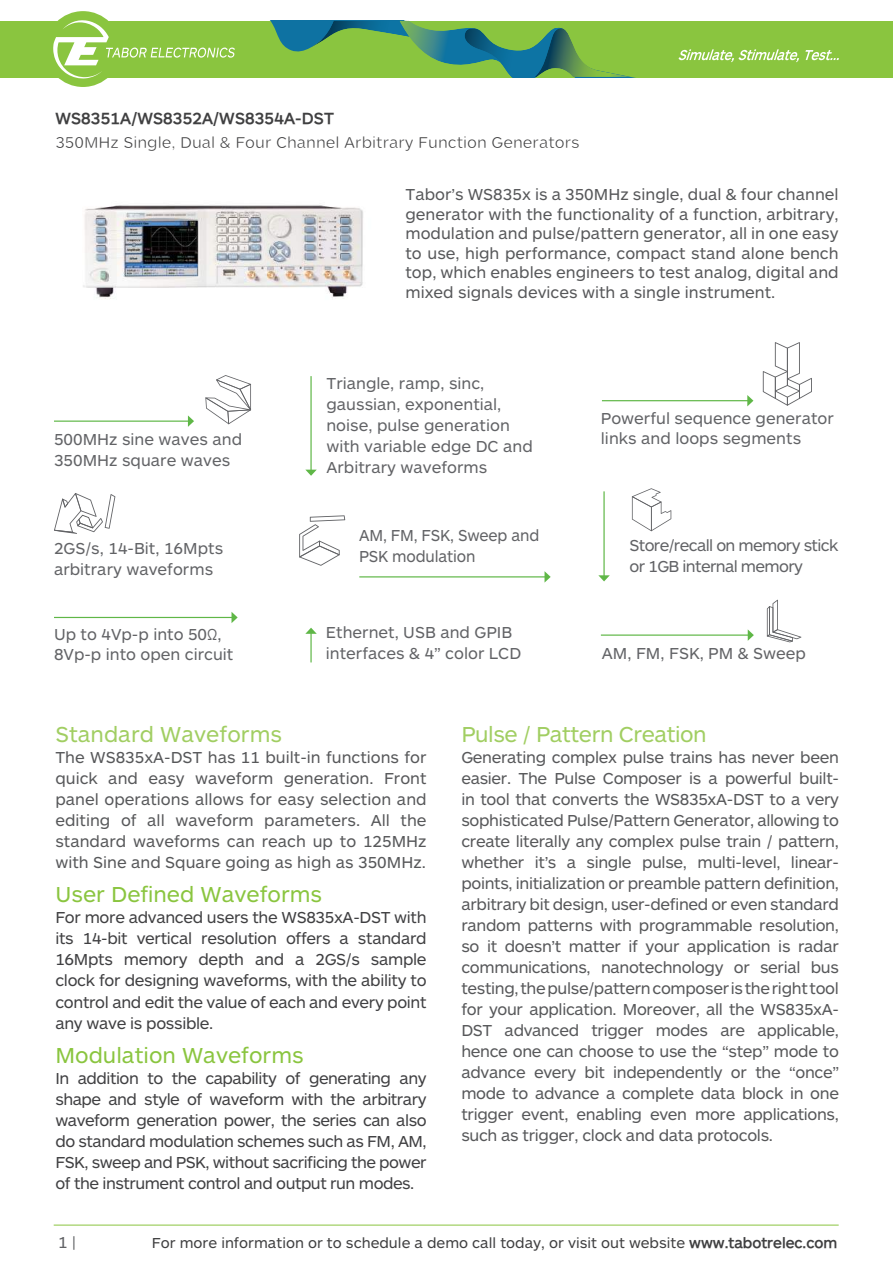
<style>
.page{position:relative;width:893px;height:1263px;background:#fff}
.page>*{position:absolute;margin:0;border:0;box-sizing:border-box;transform-origin:0 0}
.t1{font:22.5px "Solo Sans";color:#8ac53f}
.t2{font:22.5px "Solo Sans";letter-spacing:-.02em;color:#a1ce62}
.t3{font:22.5px "Solo Sans";color:#a1ce62}
.t4{font:16.5px/21px "Solo Sans";color:#57585a;text-align:justify}
.t5{font:16.5px/21px "Solo Sans";letter-spacing:-.025em;color:#404042;text-align:justify}
.t6{font:16.5px/21px "Solo Sans";color:#626366}
.t7{font:300 16.5px "Solo Sans";color:#404041}
.t8{font:16.5px/21px "Solo Sans";letter-spacing:-.04em;color:#626366}
.t9{font:16.5px/21px "Solo Sans";color:#626366;scale:.95 1}
.t10{font:700 16.5px "Solo Sans";letter-spacing:.01em;color:#404041}
.t11{font:15px "Solo Sans";color:#404041}
.s1{font-weight:700}
</style>
<div class="page">
<div style="left:0;top:21px;width:893px;height:56px;background:#8ac53f"></div>
<div style="left:45px;top:11px;width:76px;height:76px;background:#8ac53f;border-radius:50%"></div>
<svg style="left:679px;top:49px;width:120px;height:13px"></svg>
<svg style="left:805px;top:50px;width:34px;height:10px"></svg>
<svg style="left:53px;top:20px;width:618px;height:59px"></svg>
<img style="left:308px;top:21px;width:91px;height:28px">
<img style="left:399px;top:21px;width:102px;height:44px">
<img style="left:465px;top:28px;width:70px;height:49px">
<img style="left:535px;top:28px;width:96px;height:49px">
<hr style="left:54px;top:1225px;width:785px;height:1px;background:#8ac53f">
<svg style="left:205px;top:375px;width:46px;height:49px"></svg>
<svg style="left:54px;top:493px;width:61px;height:41px"></svg>
<svg style="left:767px;top:600px;width:34px;height:42px"></svg>
<svg style="left:632px;top:488px;width:39px;height:43px"></svg>
<svg style="left:299px;top:515px;width:46px;height:51px"></svg>
<svg style="left:763px;top:342px;width:49px;height:64px"></svg>
<hr style="left:54px;top:420px;width:135px;height:2px;background:#5fb747">
<svg style="left:188px;top:415px;width:6px;height:12px"></svg>
<hr style="left:54px;top:617px;width:178px;height:1px;background:#5fb747">
<svg style="left:232px;top:612px;width:6px;height:11px"></svg>
<hr style="left:602px;top:400px;width:146px;height:1px;background:#5fb747">
<svg style="left:747px;top:395px;width:6px;height:11px"></svg>
<hr style="left:601px;top:634px;width:147px;height:2px;background:#5fb747">
<svg style="left:748px;top:629px;width:6px;height:12px"></svg>
<hr style="left:359px;top:576px;width:186px;height:1px;background:#5fb747">
<svg style="left:544px;top:571px;width:7px;height:12px"></svg>
<hr style="left:310px;top:376px;width:2px;height:94px;background:#5fb747">
<svg style="left:305px;top:470px;width:12px;height:6px"></svg>
<hr style="left:310px;top:633px;width:2px;height:29px;background:#5fb747">
<svg style="left:305px;top:628px;width:12px;height:6px"></svg>
<hr style="left:603px;top:491px;width:2px;height:85px;background:#5fb747">
<svg style="left:598px;top:575px;width:12px;height:6px"></svg>
<img style="left:83px;top:205px;width:280px;height:94px">
<p class="t10" style="left:55px;top:111px;width:280px">WS8351A/WS8352A/WS8354A-DST</p>
<p class="t7" style="left:55px;top:134px;width:526px">350MHz Single, Dual &amp; Four Channel Arbitrary Function Generators</p>
<p class="t6" style="left:54px;top:429px;width:190px">500MHz sine waves and<br>350MHz square waves</p>
<p class="t6" style="left:54px;top:539px;width:171px">2GS/s, 14-Bit, 16Mpts arbitrary waveforms</p>
<p class="t6" style="left:54px;top:626px;width:181px;line-height:19.5px">Up to 4Vp-p into 50Ω,<br>8Vp-p into open circuit</p>
<p class="t4" style="left:405px;top:186px;width:435px;line-height:19.5px">Tabor’s WS835x is a 350MHz single, dual &amp; four channel generator with the functionality of a function, arbitrary, modulation and pulse/pattern generator, all in one easy to use, high performance, compact stand alone bench top, which enables engineers to test analog, digital and mixed signals devices with a single instrument.</p>
<p class="t6" style="left:326px;top:374px;width:208px">Triangle, ramp, sinc, gaussian, exponential, noise, pulse generation with variable edge DC and<br>Arbitrary waveforms</p>
<p class="t9" style="left:359px;top:526px;width:191px">AM, FM, FSK, Sweep and<br>PSK modulation</p>
<p class="t6" style="left:326px;top:623px;width:197px">Ethernet, USB and GPIB interfaces &amp; 4” color LCD</p>
<p class="t6" style="left:601px;top:410px;width:235px;line-height:19.5px">Powerful sequence generator links and loops segments</p>
<p class="t8" style="left:630px;top:536px;width:210px">Store/recall on memory stick or 1GB internal memory</p>
<p class="t6" style="left:602px;top:644px;width:206px">AM, FM, FSK, PM &amp; Sweep</p>
<h1 class="t3" style="left:55px;top:725px;width:228px">Standard Waveforms</h1>
<p class="t4" style="left:55px;top:748px;width:373px">The WS835xA-DST has 11 built-in functions for quick and easy waveform generation. Front panel operations allows for easy selection and editing of all waveform parameters. All the standard waveforms can reach up to 125MHz with Sine and Square going as high as 350MHz.</p>
<h1 class="t1" style="left:55px;top:886px;width:268px">User Defined Waveforms</h1>
<p class="t5" style="left:55px;top:908px;width:373px">For more advanced users the WS835xA-DST with its 14-bit vertical resolution offers a standard 16Mpts memory depth and a 2GS/s sample clock for designing waveforms, with the ability to control and edit the value of each and every point any wave is possible.</p>
<h1 class="t1" style="left:55px;top:1046px;width:250px">Modulation Waveforms</h1>
<p class="t5" style="left:55px;top:1069px;width:373px">In addition to the capability of generating any shape and style of waveform with the arbitrary waveform generation power, the series can also do standard modulation schemes such as FM, AM, FSK, sweep and PSK, without sacrificing the power of the instrument control and output run modes.</p>
<h1 class="t2" style="left:461px;top:725px;width:247px">Pulse / Pattern Creation</h1>
<p class="t4" style="left:461px;top:748px;width:379px">Generating complex pulse trains has never been easier. The Pulse Composer is a powerful built&shy;in tool that converts the WS835xA-DST to a very sophisticated Pulse/Pattern Generator, allowing to create literally any complex pulse train / pattern, whether it’s a single pulse, multi-level, linear&shy;points, initialization or preamble pattern definition, arbitrary bit design, user-defined or even standard random patterns with programmable resolution, so it doesn’t matter if your application is radar communications, nanotechnology or serial bus testing, the pulse/pattern composer is the right tool for your application. Moreover, all the WS835xA-DST advanced trigger modes are applicable, hence one can choose to use the “step” mode to advance every bit independently or the “once” mode to advance a complete data block in one trigger event, enabling even more applications, such as trigger, clock and data protocols.</p>
<p class="t6" style="left:58px;top:1233px;width:19px">1 |</p>
<p class="t11" style="left:152px;top:1237px;width:687px">For more information or to schedule a demo call today, or visit out website <span class="s1">www.tabotrelec.com</span></p>
</div>
